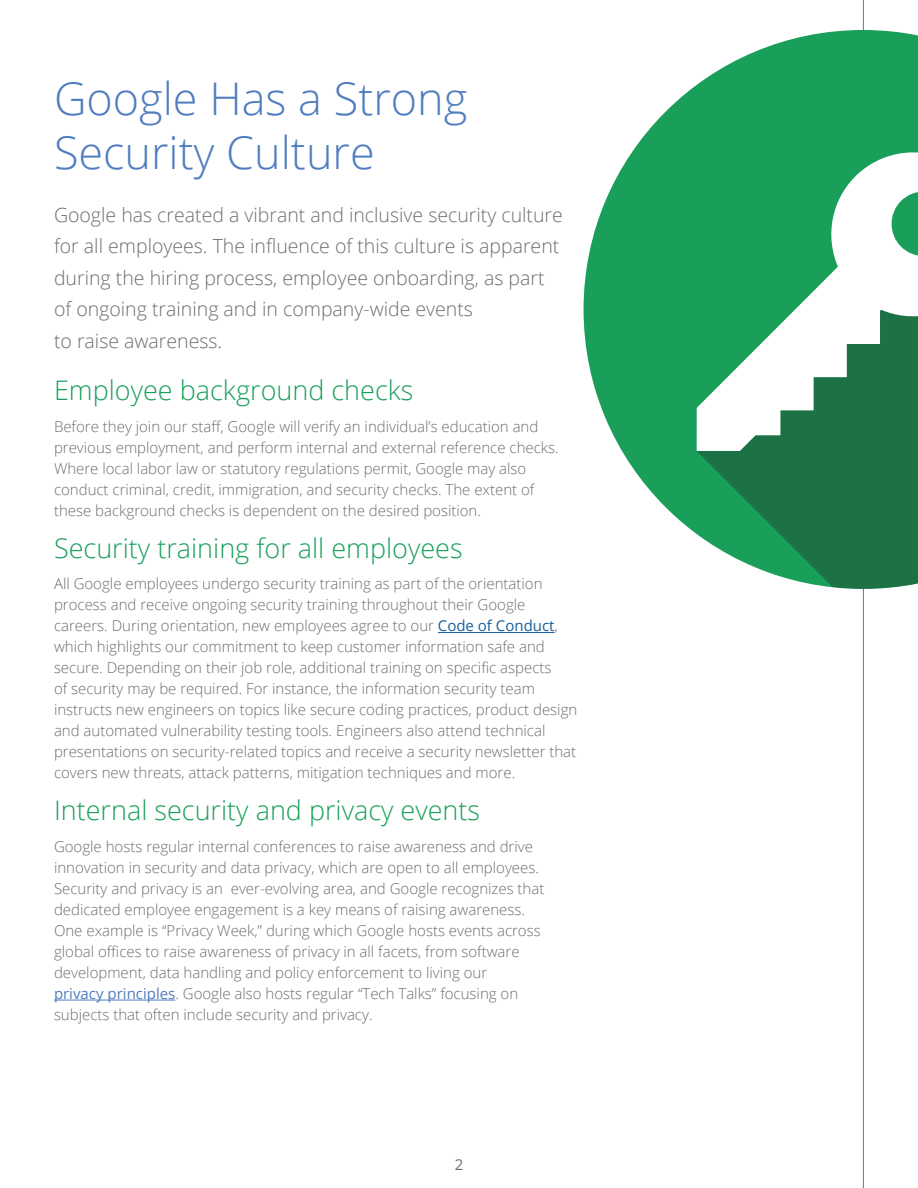
<style>
.page{position:relative;width:918px;height:1188px;background:#fff}
.page>*{position:absolute;margin:0;border:0;box-sizing:border-box;transform-origin:0 0}
.Google_Has_a_Strong{font:300 45px/54px "Open Sans";color:#507dbf}
.Internal_security_an{font:300 27px "Open Sans";color:#19a05a}
.Security_training_fo{font:300 27px "Open Sans";color:#19a05a}
.Employee_background{font:300 27px "Open Sans";color:#19a05a}
.t1{font:300 19.5px/31.5px "Open Sans";color:#6c6d70}
.t2{font:300 15px/21px "Open Sans";color:#6c6d70}
.t3{font:15px "Open Sans";color:#6c6d70}
.s1{font-weight:400;color:#175d9e}
.s2{font-weight:400;color:#507dbf}
</style>
<div class="page">
<hr style="left:863px;top:0;width:1px;height:1188px;background:#808285">
<svg style="left:584px;top:30px;width:334px;height:504px;fill:#199f59"></svg>
<svg style="left:696px;top:176px;width:222px;height:413px;background:#318a5b"></svg>
<svg style="left:697px;top:144px;width:221px;height:307px"></svg>
<svg style="left:888px;top:188px;width:30px;height:71px"></svg>
<hr style="left:438px;top:632px;width:117px;height:1px;background:#175d9e">
<hr style="left:54px;top:1000px;width:121px;height:1px;background:#507dbf">
<p class="Google_Has_a_Strong" style="left:54px;top:71px;width:415px">Google Has a Strong<br>Security Culture</p>
<p class="t1" style="left:54px;top:199px;width:510px">Google has created a vibrant and inclusive security culture for all employees. The influence of this culture is apparent during the hiring process, employee onboarding, as part of ongoing training and in company-wide events<br>to raise awareness.</p>
<p class="Employee_background" style="left:54px;top:372px;width:361px">Employee background checks</p>
<p class="t2" style="left:54px;top:416px;width:506px">Before they join our staff, Google will verify an individual’s education and previous employment, and perform internal and external reference checks.<br>Where local labor law or statutory regulations permit, Google may also conduct criminal, credit, immigration, and security checks. The extent of these background checks is dependent on the desired position.</p>
<p class="Security_training_fo" style="left:54px;top:530px;width:410px">Security training for all employees</p>
<p class="t2" style="left:54px;top:573px;width:525px">All Google employees undergo security training as part of the orientation process and receive ongoing security training throughout their Google careers. During orientation, new employees agree to our <span class="s1">Code of Conduct</span>, which highlights our commitment to keep customer information safe and secure. Depending on their job role, additional training on specific aspects<br>of security may be required. For instance, the information security team instructs new engineers on topics like secure coding practices, product design and automated vulnerability testing tools. Engineers also attend technical presentations on security-related topics and receive a security newsletter that covers new threats, attack patterns, mitigation techniques and more.</p>
<p class="Internal_security_an" style="left:54px;top:792px;width:428px">Internal security and privacy events</p>
<p class="t2" style="left:54px;top:836px;width:492px">Google hosts regular internal conferences to raise awareness and drive innovation in security and data privacy, which are open to all employees.<br>Security and privacy is an ever-evolving area, and Google recognizes that dedicated employee engagement is a key means of raising awareness.<br>One example is “Privacy Week,” during which Google hosts events across global offices to raise awareness of privacy in all facets, from software development, data handling and policy enforcement to living our<br><span class="s2">privacy principles</span>. Google also hosts regular “Tech Talks” focusing on subjects that often include security and privacy.</p>
<p class="t3" style="left:455px;top:1155px;width:10px">2</p>
</div>
